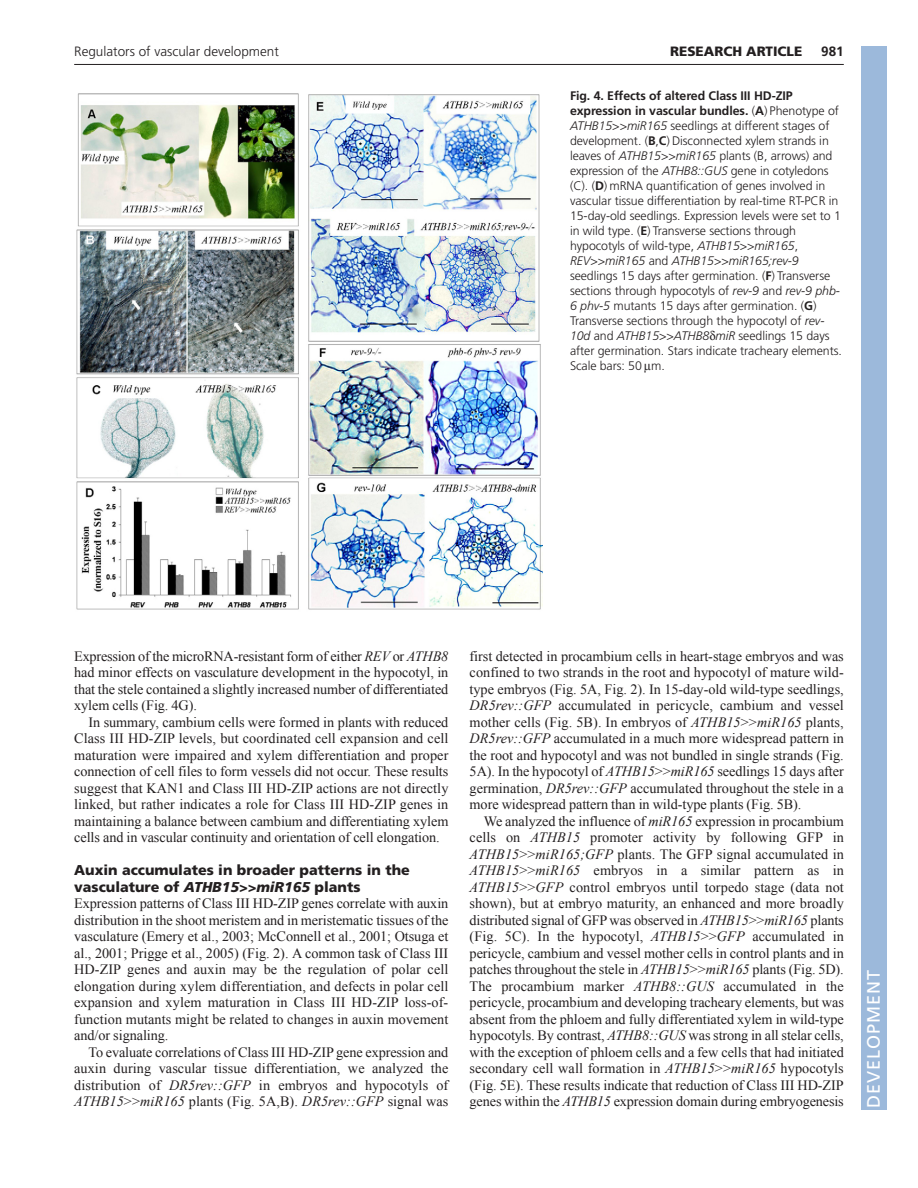
<style>
.page{position:relative;width:918px;height:1188px;background:#fff}
.page>*{position:absolute;margin:0;border:0;box-sizing:border-box;transform-origin:0 0}
.t1{font:18px "Frutiger LT Std";letter-spacing:.055em;color:#fff}
.t2{font:14.25px/16.5px "Times New Roman";letter-spacing:-.005em;color:#231f20;text-align:justify}
.t3{font:900 14.25px/16.5px "Frutiger LT Std";color:#231f20}
.t4{font:300 13.5px "Frutiger LT Std";color:#231f20}
.t5{font:900 13.5px "Frutiger LT Std";color:#231f20}
.t6{font:700 13.5px "Frutiger LT Std";color:#231f20}
.t7{font:300 12.3px/15px "Frutiger LT Std";letter-spacing:-.005em;color:#231f20}
.s1{font-weight:700}
.s2{font-style:italic}
</style>
<div class="page">
<hr style="left:74px;top:64px;width:770px;height:1px;background:#231f20">
<img style="left:76px;top:93px;width:467px;height:517px">
<div style="left:861px;top:46px;width:25px;height:1064px;background:#9cb9db"></div>
<p class="t4" style="left:74px;top:46px;width:206px">Regulators of vascular development</p>
<p class="t5" style="left:670px;top:46px;width:134px">RESEARCH ARTICLE</p>
<p class="t6" style="left:821px;top:46px;width:24px">981</p>
<p class="t7" style="left:570px;top:89px;width:273px"><span class="s1">Fig. 4. Effects of altered Class III HD-ZIP expression in vascular bundles.</span> (<span class="s1">A</span>) Phenotype of <span class="s2">ATHB15</span>&gt;&gt;<span class="s2">miR165</span> seedlings at different stages of development. (<span class="s1">B</span>,<span class="s1">C</span>) Disconnected xylem strands in leaves of <span class="s2">ATHB15</span>&gt;&gt;<span class="s2">miR165</span> plants (B, arrows) and expression of the <span class="s2">ATHB8::GUS</span> gene in cotyledons (C). (<span class="s1">D</span>) mRNA quantification of genes involved in vascular tissue differentiation by real-time RT-PCR in 15-day-old seedlings. Expression levels were set to 1 in wild type. (<span class="s1">E</span>) Transverse sections through hypocotyls of wild-type, <span class="s2">ATHB15</span>&gt;&gt;<span class="s2">miR165</span>, <span class="s2">REV</span>&gt;&gt;<span class="s2">miR165</span> and <span class="s2">ATHB15</span>&gt;&gt;<span class="s2">miR165;rev-9 </span>seedlings 15 days after germination. (<span class="s1">F</span>) Transverse sections through hypocotyls of <span class="s2">rev-9</span> and <span class="s2">rev-9 phb-6 phv-5</span> mutants 15 days after germination. (<span class="s1">G</span>)<br>Transverse sections through the hypocotyl of <span class="s2">rev-10d</span> and <span class="s2">ATHB15</span>&gt;&gt;<span class="s2">ATHB8 miR</span> seedlings 15 days after germination. Stars indicate tracheary elements.<br>Scale bars: 50 m.</p>
<p class="t2" style="left:74px;top:648px;width:376px">Expression of the microRNA-resistant form of either <span class="s2">REV</span> or <span class="s2">ATHB8 </span>had minor effects on vasculature development in the hypocotyl, in that the stele contained a slightly increased number of differentiated xylem cells (Fig. 4G).</p>
<p class="t2" style="left:74px;top:714px;width:376px;text-indent:14px">In summary, cambium cells were formed in plants with reduced Class III HD-ZIP levels, but coordinated cell expansion and cell maturation were impaired and xylem differentiation and proper connection of cell files to form vessels did not occur. These results suggest that KAN1 and Class III HD-ZIP actions are not directly linked, but rather indicates a role for Class III HD-ZIP genes in maintaining a balance between cambium and differentiating xylem cells and in vascular continuity and orientation of cell elongation.</p>
<p class="t3" style="left:74px;top:863px;width:337px">Auxin accumulates in broader patterns in the vasculature of <span class="s2">ATHB15&gt;&gt;miR165</span> plants</p>
<p class="t2" style="left:74px;top:895px;width:376px">Expression patterns of Class III HD-ZIP genes correlate with auxin distribution in the shoot meristem and in meristematic tissues of the vasculature (Emery et al., 2003; McConnell et al., 2001; Otsuga et al., 2001; Prigge et al., 2005) (Fig. 2). A common task of Class III HD-ZIP genes and auxin may be the regulation of polar cell elongation during xylem differentiation, and defects in polar cell expansion and xylem maturation in Class III HD-ZIP loss-of&shy;function mutants might be related to changes in auxin movement and/or signaling.</p>
<p class="t2" style="left:74px;top:1044px;width:376px;text-indent:14px">To evaluate correlations of Class III HD-ZIP gene expression and auxin during vascular tissue differentiation, we analyzed the distribution of <span class="s2">DR5rev::GFP</span> in embryos and hypocotyls of <span class="s2">ATHB15</span>&gt;&gt;<span class="s2">miR165</span> plants (Fig. 5A,B). <span class="s2">DR5rev::GFP</span> signal was</p>
<p class="t2" style="left:470px;top:648px;width:376px">first detected in procambium cells in heart-stage embryos and was confined to two strands in the root and hypocotyl of mature wild&shy;type embryos (Fig. 5A, Fig. 2). In 15-day-old wild-type seedlings, <span class="s2">DR5rev::GFP</span> accumulated in pericycle, cambium and vessel mother cells (Fig. 5B). In embryos of <span class="s2">ATHB15</span>&gt;&gt;<span class="s2">miR165</span> plants, <span class="s2">DR5rev::GFP</span> accumulated in a much more widespread pattern in the root and hypocotyl and was not bundled in single strands (Fig.<br>5A). In the hypocotyl of <span class="s2">ATHB15</span>&gt;&gt;<span class="s2">miR165</span> seedlings 15 days after germination, <span class="s2">DR5rev::GFP</span> accumulated throughout the stele in a more widespread pattern than in wild-type plants (Fig. 5B).</p>
<p class="t2" style="left:470px;top:813px;width:376px;text-indent:14px">We analyzed the influence of <span class="s2">miR165</span> expression in procambium cells on <span class="s2">ATHB15</span> promoter activity by following GFP in <span class="s2">ATHB15</span>&gt;&gt;<span class="s2">miR165;GFP</span> plants. The GFP signal accumulated in <span class="s2">ATHB15</span>&gt;&gt;<span class="s2">miR165</span> embryos in a similar pattern as in <span class="s2">ATHB15</span>&gt;&gt;<span class="s2">GFP</span> control embryos until torpedo stage (data not shown), but at embryo maturity, an enhanced and more broadly distributed signal of GFP was observed in <span class="s2">ATHB15</span>&gt;&gt;<span class="s2">miR165</span> plants (Fig. 5C). In the hypocotyl, <span class="s2">ATHB15</span>&gt;&gt;<span class="s2">GFP</span> accumulated in pericycle, cambium and vessel mother cells in control plants and in patches throughout the stele in <span class="s2">ATHB15</span>&gt;&gt;<span class="s2">miR165</span> plants (Fig. 5D).<br>The procambium marker <span class="s2">ATHB8::GUS</span> accumulated in the pericycle, procambium and developing tracheary elements, but was absent from the phloem and fully differentiated xylem in wild-type hypocotyls. By contrast, <span class="s2">ATHB8::GUS</span> was strong in all stelar cells, with the exception of phloem cells and a few cells that had initiated secondary cell wall formation in <span class="s2">ATHB15</span>&gt;&gt;<span class="s2">miR165</span> hypocotyls (Fig. 5E). These results indicate that reduction of Class III HD-ZIP genes within the <span class="s2">ATHB15</span> expression domain during embryogenesis</p>
<p class="t1" style="left:863px;top:1108px;width:140px;rotate:-90deg">DEVELOPMENT</p>
</div>
